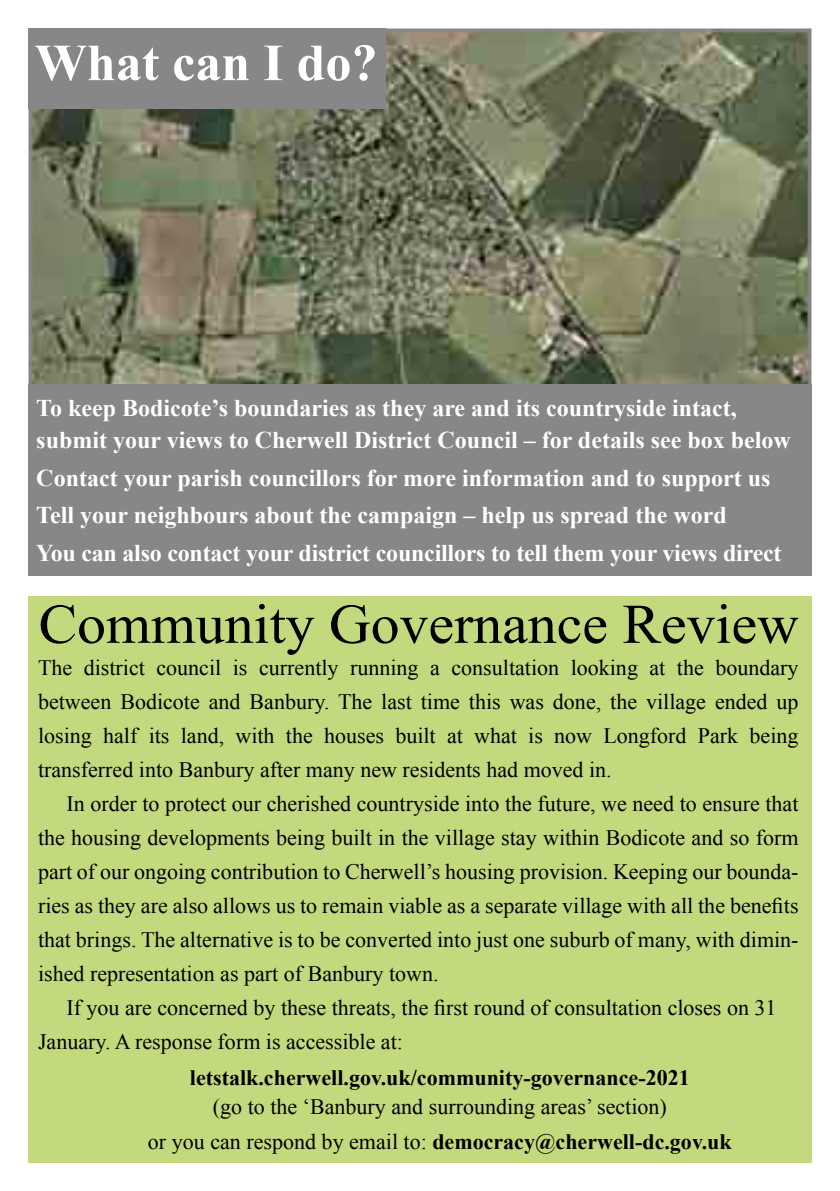
<style>
.page{position:relative;width:840px;height:1191px;background:#fff}
.page>*{position:absolute;margin:0;border:0;box-sizing:border-box;transform-origin:0 0}
.t1{font:56px "Times New Roman";color:#000}
.t2{font:700 52px "Times New Roman";color:#fff}
.t3{font:700 24px/37.6px "Times New Roman";color:#fff}
.t4{font:22px/34px "Times New Roman";color:#000;text-align:justify}
.t5{font:700 22px "Times New Roman";color:#000}
.s1{font-weight:700}
</style>
<div class="page">
<img style="left:33px;top:33px;width:773px;height:351px">
<div style="left:28px;top:596px;width:783px;height:566px;background:#c2da7d"></div>
<div style="left:28px;top:28px;width:357px;height:81px;background:#878787"></div>
<div style="left:28px;top:384px;width:783px;height:191px;background:#878787"></div>
<div style="left:28px;top:28px;width:783px;height:547px;border:4px solid #878787"></div>
<h2 class="t2" style="left:35px;top:27px;width:344px">What can I do?</h2>
<p class="t3" style="left:36px;top:391px;width:755px;line-height:32px">To keep Bodicote’s boundaries as they are and its countryside intact, submit your views to Cherwell District Council – for details see box below</p>
<p class="t3" style="left:36px;top:458px;width:746px">Contact your parish councillors for more information and to support us<br>Tell your neighbours about the campaign – help us spread the word<br>You can also contact your district councillors to tell them your views direct</p>
<h1 class="t1" style="left:39px;top:586px;width:761px">Community Governance Review</h1>
<p class="t4" style="left:38px;top:650px;width:761px">The district council is currently running a consultation looking at the boundary between Bodicote and Banbury. The last time this was done, the village ended up losing half its land, with the houses built at what is now Longford Park being transferred into Banbury after many new residents had moved in.</p>
<p class="t4" style="left:38px;top:786px;width:761px;text-indent:28px">In order to protect our cherished countryside into the future, we need to ensure that the housing developments being built in the village stay within Bodicote and so form part of our ongoing contribution to Cherwell’s housing provision. Keeping our bounda&shy;ries as they are also allows us to remain viable as a separate village with all the benefits that brings. The alternative is to be converted into just one suburb of many, with dimin&shy;ished representation as part of Banbury town.</p>
<p class="t4" style="left:38px;top:990px;width:739px;text-indent:28px">If you are concerned by these threats, the first round of consultation closes on 31<br>January. A response form is accessible at:</p>
<p class="t5" style="left:190px;top:1062px;width:501px">letstalk.cherwell.gov.uk/community-governance-2021</p>
<p class="t4" style="left:148px;top:1088px;width:585px;line-height:34.6px;text-align:center">(go to the ‘Banbury and surrounding areas’ section)<br>or you can respond by email to: <span class="s1">democracy@cherwell-dc.gov.uk</span></p>
</div>
